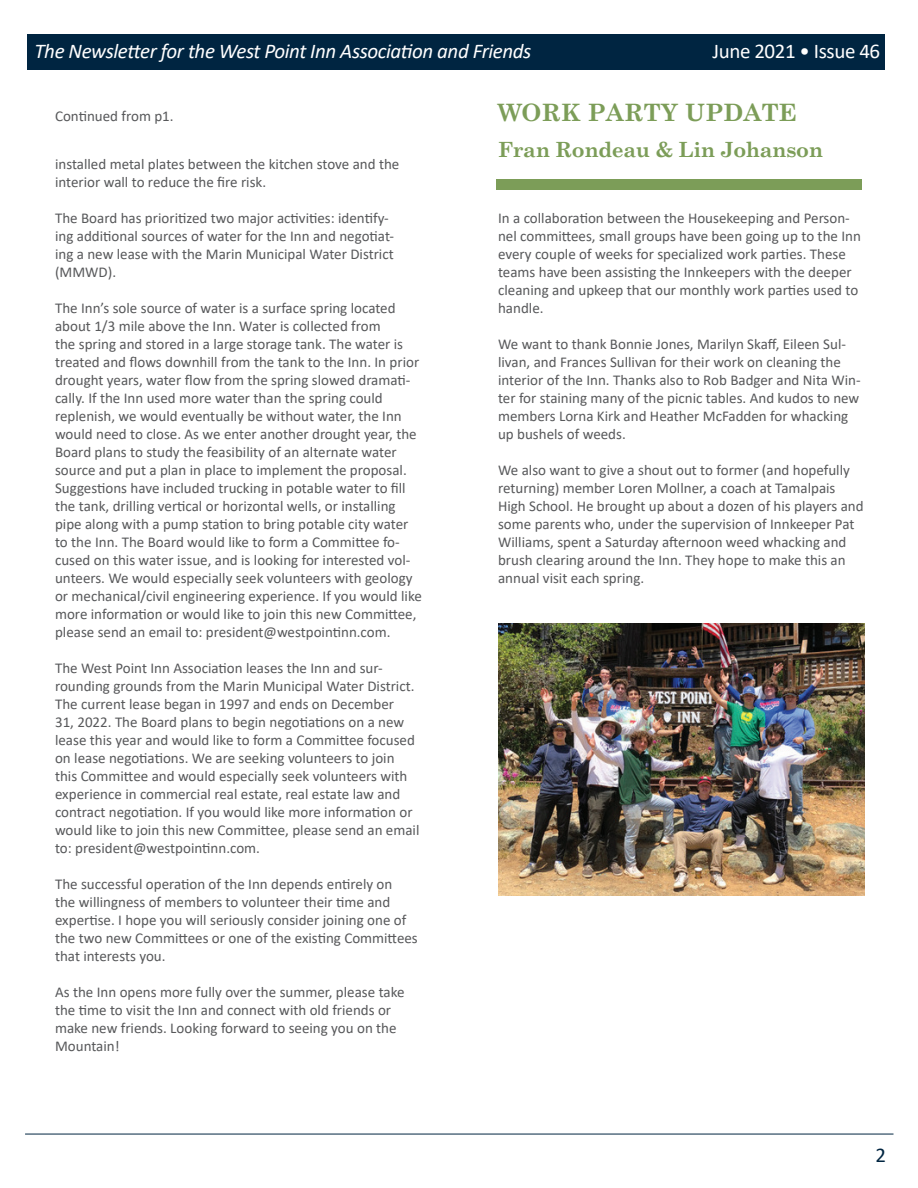
<style>
.page{position:relative;width:918px;height:1188px;background:#fff}
.page>*{position:absolute;margin:0;border:0;box-sizing:border-box;transform-origin:0 0}
.t1{font:700 24px "Century Schoolbook";color:#7c9d58}
.t2{font:italic 21px "Calibri";letter-spacing:-.02em;color:#fff}
.t3{font:700 21px "Century Schoolbook";letter-spacing:-.02em;color:#7c9d58}
.t4{font:21px "Calibri";letter-spacing:-.02em;color:#fff}
.t5{font:21px "Calibri";color:#002541}
.t6{font:15px/18px "Calibri";color:#57585a}
</style>
<div class="page">
<div style="left:27px;top:34px;width:858px;height:36px;background:#002541"></div>
<hr style="left:25px;top:1134px;width:869px;height:1px;background:#002541">
<div style="left:496px;top:179px;width:366px;height:11px;background:#7c9d58"></div>
<img style="left:498px;top:623px;width:367px;height:273px">
<h2 class="t2" style="left:34px;top:36px;width:498px">The Newsletter for the West Point Inn Association and Friends</h2>
<h2 class="t4" style="left:713px;top:36px;width:169px">June 2021 • Issue 46</h2>
<p class="t6" style="left:55px;top:107px;width:120px">Continued from p1.</p>
<p class="t6" style="left:55px;top:155px;width:346px">installed metal plates between the kitchen stove and the interior wall to reduce the fire risk.</p>
<p class="t6" style="left:55px;top:209px;width:341px">The Board has prioritized two major activities: identify&shy;ing additional sources of water for the Inn and negotiat&shy;ing a new lease with the Marin Municipal Water District (MMWD).</p>
<p class="t6" style="left:55px;top:299px;width:368px">The Inn’s sole source of water is a surface spring located about 1/3 mile above the Inn. Water is collected from<br>the spring and stored in a large storage tank. The water is treated and flows downhill from the tank to the Inn. In prior drought years, water flow from the spring slowed dramati&shy;cally. If the Inn used more water than the spring could replenish, we would eventually be without water, the Inn would need to close. As we enter another drought year, the Board plans to study the feasibility of an alternate water source and put a plan in place to implement the proposal.<br>Suggestions have included trucking in potable water to fill the tank, drilling vertical or horizontal wells, or installing pipe along with a pump station to bring potable city water to the Inn. The Board would like to form a Committee fo&shy;cused on this water issue, and is looking for interested vol&shy;unteers. We would especially seek volunteers with geology or mechanical/civil engineering experience. If you would like more information or would like to join this new Committee, please send an email to: president@westpointinn.com.</p>
<p class="t6" style="left:55px;top:659px;width:366px">The West Point Inn Association leases the Inn and sur&shy;rounding grounds from the Marin Municipal Water District.<br>The current lease began in 1997 and ends on December<br>31, 2022. The Board plans to begin negotiations on a new lease this year and would like to form a Committee focused on lease negotiations. We are seeking volunteers to join this Committee and would especially seek volunteers with experience in commercial real estate, real estate law and contract negotiation. If you would like more information or would like to join this new Committee, please send an email to: president@westpointinn.com.</p>
<p class="t6" style="left:55px;top:875px;width:364px">The successful operation of the Inn depends entirely on<br>the willingness of members to volunteer their time and expertise. I hope you will seriously consider joining one of the two new Committees or one of the existing Committees that interests you.</p>
<p class="t6" style="left:55px;top:983px;width:351px">As the Inn opens more fully over the summer, please take the time to visit the Inn and connect with old friends or make new friends. Looking forward to seeing you on the Mountain!</p>
<h1 class="t1" style="left:498px;top:94px;width:301px">WORK PARTY UPDATE</h1>
<h2 class="t3" style="left:498px;top:133px;width:327px">Fran Rondeau &amp; Lin Johanson</h2>
<p class="t6" style="left:498px;top:209px;width:364px">In a collaboration between the Housekeeping and Person&shy;nel committees, small groups have been going up to the Inn every couple of weeks for specialized work parties. These teams have been assisting the Innkeepers with the deeper cleaning and upkeep that our monthly work parties used to handle.</p>
<p class="t6" style="left:498px;top:335px;width:364px">We want to thank Bonnie Jones, Marilyn Skaff, Eileen Sul&shy;livan, and Frances Sullivan for their work on cleaning the interior of the Inn. Thanks also to Rob Badger and Nita Win&shy;ter for staining many of the picnic tables. And kudos to new members Lorna Kirk and Heather McFadden for whacking up bushels of weeds.</p>
<p class="t6" style="left:498px;top:461px;width:367px">We also want to give a shout out to former (and hopefully returning) member Loren Mollner, a coach at Tamalpais High School. He brought up about a dozen of his players and some parents who, under the supervision of Innkeeper Pat Williams, spent a Saturday afternoon weed whacking and brush clearing around the Inn. They hope to make this an annual visit each spring.</p>
<h2 class="t5" style="left:875px;top:1140px;width:12px">2</h2>
</div>
